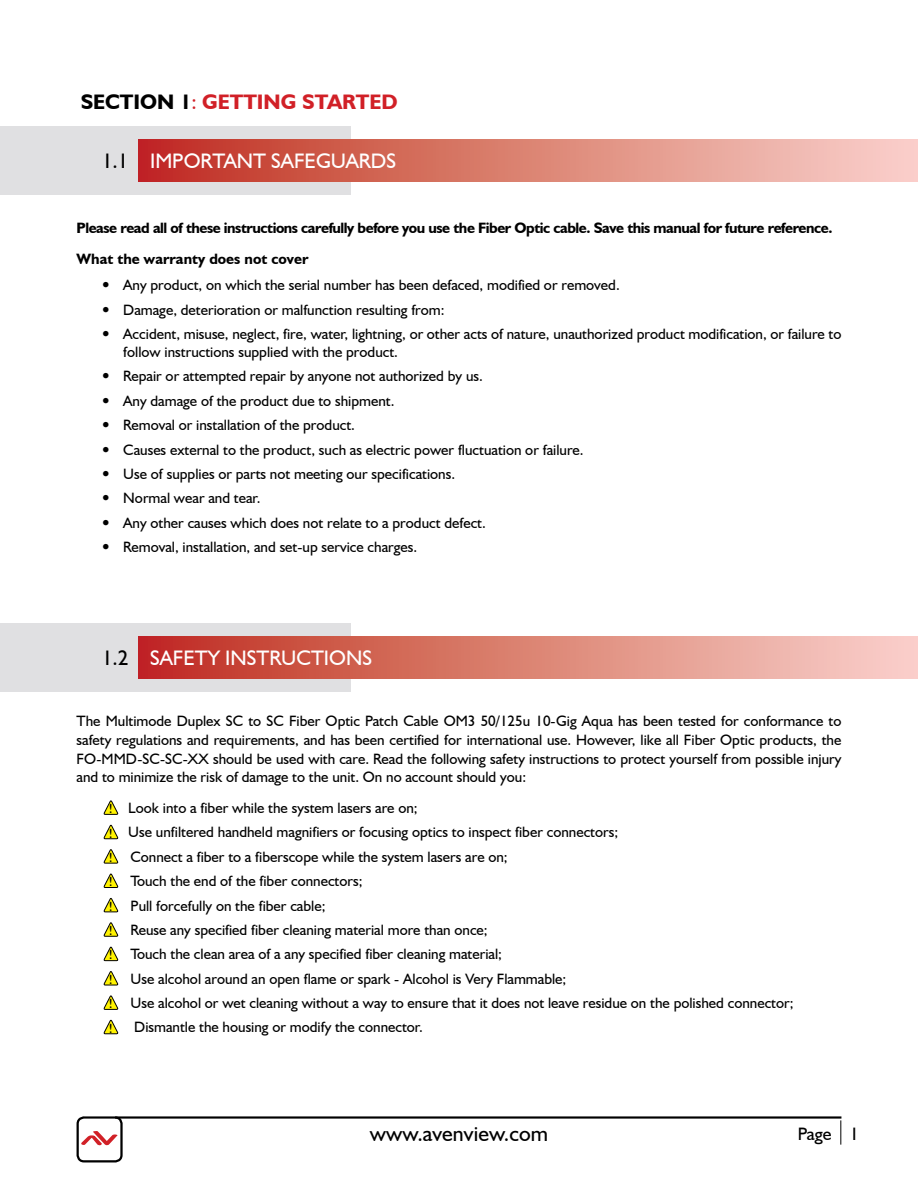
<style>
.page{position:relative;width:918px;height:1188px;background:#fff}
.page>*{position:absolute;margin:0;border:0;box-sizing:border-box;transform-origin:0 0}
.t1{font:21.75px "Humanist 521 BT";letter-spacing:.005em;color:#000}
.t2{font:21px "Humanist 521 BT";color:#fff}
.t3{font:700 21px "Humanist 521 BT";color:#d12027}
.t4{font:18px "Humanist 521 BT";color:#000}
.t5{font:15px/24.5px "Humanist 521 BT";color:#000}
.t6{font:700 15px/31px "Humanist 521 BT";letter-spacing:-.03em;color:#000}
.t7{font:13.2px "Humanist 521 BT";color:#000}
.s1{color:#000}
.s2{font-weight:400}
.s3{font-size:13.2px}
</style>
<div class="page">
<hr style="left:84px;top:1116px;width:757px;height:3px;background:#000">
<svg style="left:840px;top:1120px;width:1px;height:25px"></svg>
<svg style="left:81px;top:1131px;width:37px;height:15px"></svg>
<div style="left:77px;top:1116px;width:46px;height:46px;border:2px solid #000;border-radius:6px"></div>
<div style="left:0;top:127px;width:351px;height:68px;background:#e0e0e2"></div>
<div style="left:138px;top:140px;width:780px;height:42px;background:linear-gradient(to right,#be2d1e,#fad5cb)"></div>
<div style="left:0;top:624px;width:351px;height:68px;background:#e0e0e2"></div>
<div style="left:138px;top:637px;width:780px;height:42px;background:linear-gradient(to right,#be2d1e,#fad5cb)"></div>
<svg style="left:104px;top:800px;width:14px;height:15px"></svg>
<svg style="left:104px;top:824px;width:14px;height:16px"></svg>
<svg style="left:104px;top:849px;width:14px;height:15px"></svg>
<svg style="left:104px;top:873px;width:14px;height:15px"></svg>
<svg style="left:104px;top:898px;width:14px;height:15px"></svg>
<svg style="left:104px;top:922px;width:14px;height:15px"></svg>
<svg style="left:104px;top:946px;width:14px;height:16px"></svg>
<svg style="left:104px;top:971px;width:14px;height:15px"></svg>
<svg style="left:104px;top:995px;width:14px;height:15px"></svg>
<svg style="left:104px;top:1019px;width:14px;height:16px"></svg>
<h2 class="t3" style="left:81px;top:89px;width:319px"><span class="s1">SECTION 1</span><span class="s2">:</span> GETTING STARTED</h2>
<h2 class="t2" style="left:102px;top:148px;width:97px"><span class="s1">1.1</span> Important</h2>
<h2 class="t2" style="left:271px;top:148px;width:88px">Safeg uards</h2>
<p class="t6" style="left:77px;top:212px;width:757px">Please read all of these instructions carefully before you use the Fiber Optic cable. Save this manual for future reference.<br>What the warranty does not cover</p>
<p class="t5" style="left:102px;top:273px;width:519px">• Any product, on which the serial number has been defaced, modified or removed.</p>
<p class="t5" style="left:102px;top:297px;width:344px">• Damage, deterioration or malfunction resulting from:</p>
<p class="t5" style="left:123px;top:325px;width:720px;line-height:18px;text-indent:-21px">• Accident, misuse, neglect, fire, water, lightning, or other acts of nature, unauthorized product modification, or failure to follow instructions supplied with the product.</p>
<p class="t5" style="left:102px;top:364px;width:382px">• Repair or attempted repair by anyone not authorized by us.</p>
<p class="t5" style="left:102px;top:388px;width:294px">• Any damage of the product due to shipment.</p>
<p class="t5" style="left:102px;top:413px;width:255px">• Removal or installation of the product.</p>
<p class="t5" style="left:102px;top:437px;width:483px">• Causes external to the product, such as electric power fluctuation or failure.</p>
<p class="t5" style="left:102px;top:461px;width:355px">• Use of supplies or parts not meeting our specifications.</p>
<p class="t5" style="left:102px;top:486px;width:160px">• Normal wear and tear.</p>
<p class="t5" style="left:102px;top:510px;width:385px">• Any other causes which does not relate to a product defect.</p>
<p class="t5" style="left:102px;top:534px;width:317px">• Removal, installation, and set-up service charges.</p>
<h2 class="t2" style="left:102px;top:645px;width:142px"><span class="s1">1.2</span> Safety Instr</h2>
<h2 class="t2" style="left:281px;top:645px;width:29px">uctions</h2>
<p class="t5" style="left:77px;top:711px;width:767px;line-height:18.8px;text-align:justify">The Multimode Duplex SC to SC Fiber Optic Patch Cable OM3 50/125u 10-Gig Aqua has been tested for conformance to safety regulations and requirements, and has been certified for international use. However, like all Fiber Optic products, the FO-MMD-SC-SC-XX should be used with care. Read the following safety instructions to protect yourself from possible injury and to minimize the risk of damage to the unit. On no account should you:</p>
<p class="t5" style="left:109px;top:795px;width:686px"><span class="s3">!</span> Look into a fiber while the system lasers are on;<br><span class="s3">!</span> Use unfiltered handheld magnifiers or focusing optics to inspect fiber connectors;<br><span class="s3">!</span> Connect a fiber to a fiberscope while the system lasers are on;<br><span class="s3">!</span> Touch the end of the fiber connectors;<br><span class="s3">!</span> Pull forcefully on the fiber cable;<br><span class="s3">!</span> Reuse any specified fiber cleaning material more than once;<br><span class="s3">!</span> Touch the clean area of a any specified fiber cleaning material;<br><span class="s3">!</span> Use alcohol around an open flame or spark - Alcohol is Very Flammable;<br><span class="s3">!</span> Use alcohol or wet cleaning without a way to ensure that it does not leave residue on the polished connector;</p>
<p class="t7" style="left:109px;top:1020px;width:5px">!</p>
<p class="t5" style="left:134px;top:1015px;width:290px">Dismantle the housing or modify the connector.</p>
<h1 class="t1" style="left:370px;top:1120px;width:180px">www.avenview.com</h1>
<p class="t4" style="left:798px;top:1123px;width:62px">Page 1</p>
</div>
